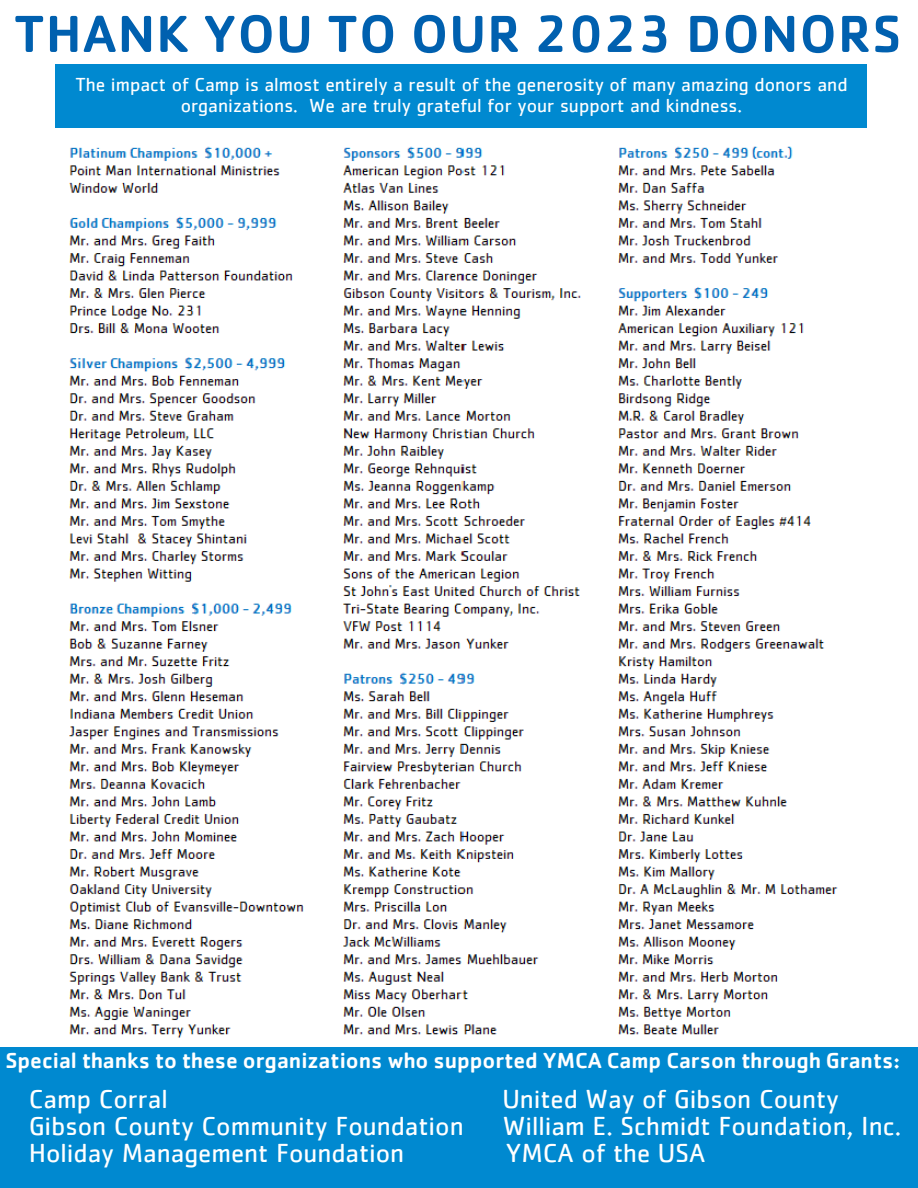
<style>
.page{position:relative;width:918px;height:1188px;background:#fff}
.page>*{position:absolute;margin:0;border:0;box-sizing:border-box;transform-origin:0 0}
.t1{font:500 54px "Cachet";letter-spacing:.02em;color:#0060af}
.t2{font:27px "Cachet";color:#fff}
.t3{font:500 22.5px "Cachet";color:#fff}
.t4{font:19.5px/21.3px "Cachet";color:#fff;text-align:center}
</style>
<div class="page">
<div style="left:55px;top:65px;width:812px;height:63px;background:#0089d0"></div>
<div style="left:0;top:1047px;width:918px;height:141px;background:#0089d0"></div>
<img style="left:69px;top:146px;width:769px;height:892px">
<p class="t1" style="left:14px;top:-1px;width:889px">THANK YOU TO OUR 2023 DONORS</p>
<p class="t4" style="left:75px;top:75px;width:774px">The impact of Camp is almost entirely a result of the generosity of many amazing donors and organizations. We are truly grateful for your support and kindness.</p>
<p class="t3" style="left:5px;top:1046px;width:896px">Special thanks to these organizations who supported YMCA Camp Carson through Grants:</p>
<p class="t2" style="left:29px;top:1087px;width:140px">Camp Corral</p>
<p class="t2" style="left:502px;top:1087px;width:338px">United Way of Gibson County</p>
<p class="t2" style="left:29px;top:1114px;width:436px">Gibson County Community Foundation</p>
<p class="t2" style="left:503px;top:1114px;width:400px">William E. Schmidt Foundation, Inc.</p>
<p class="t2" style="left:29px;top:1141px;width:377px">Holiday Management Foundation</p>
<p class="t2" style="left:506px;top:1141px;width:201px">YMCA of the USA</p>
</div>
